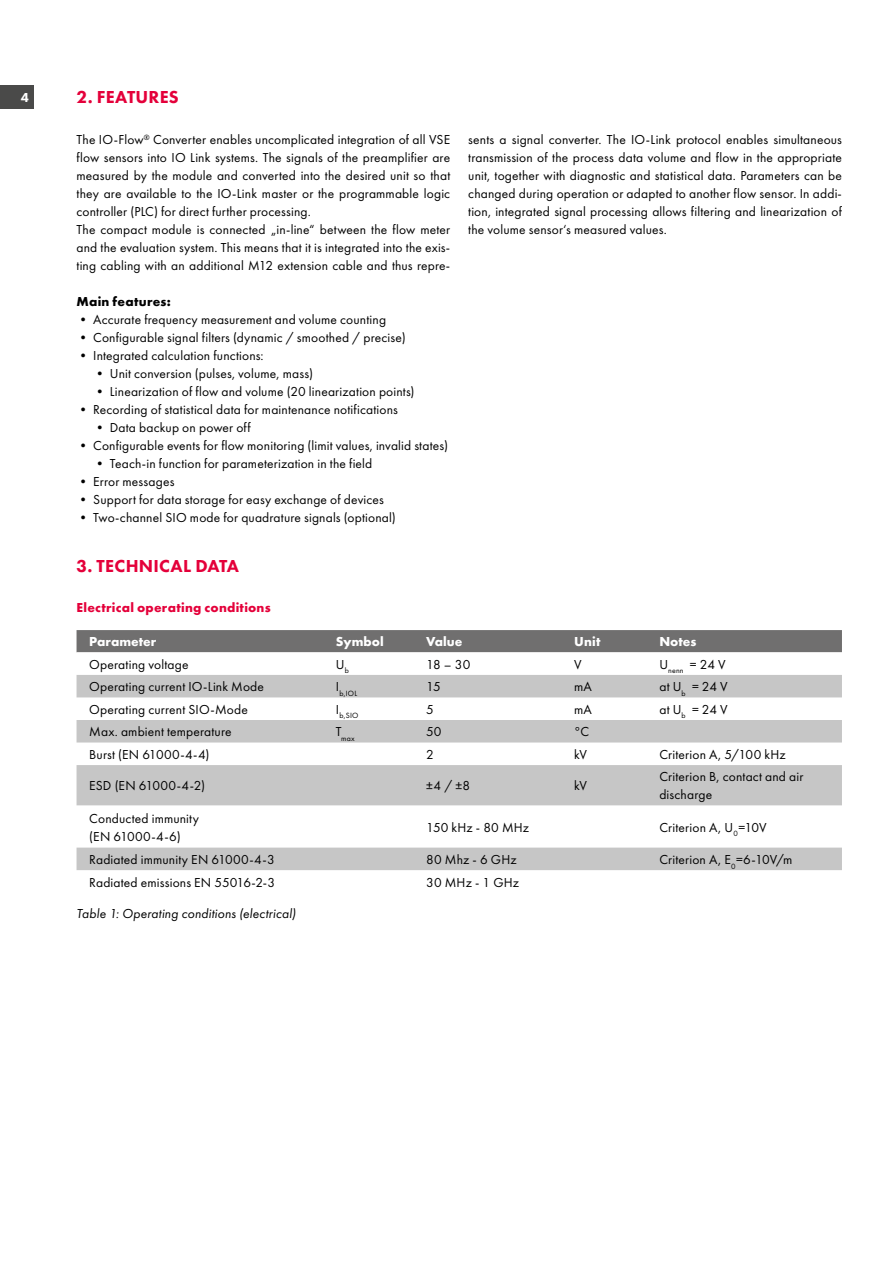
<style>
.page{position:relative;width:893px;height:1263px;background:#fff}
.page>*{position:absolute;margin:0;border:0;box-sizing:border-box;transform-origin:0 0}
.t1{font:800 18px "Futura PT";letter-spacing:.01em;color:#e4003a}
.t2{font:13.5px/18px "Futura PT";letter-spacing:.01em;color:#000}
.t3{font:italic 13.5px "Futura PT";letter-spacing:.01em;color:#000}
.t4{font:700 13.5px "Futura PT";letter-spacing:.015em;color:#e4003a}
.t5{font:700 13.5px "Futura PT";color:#fff}
.t6{font:700 13.5px "Futura PT";letter-spacing:.02em;color:#000}
.t7{font:800 13.5px "Futura PT";color:#fff}
.t8{font:7.8px "Futura PT";letter-spacing:.03em;color:#000}
</style>
<div class="page">
<div style="left:0;top:85px;width:34px;height:24px;background:#4a4a49"></div>
<svg style="left:77px;top:630px;width:765px;height:23px;background:#757474"></svg>
<svg style="left:77px;top:675px;width:765px;height:195px;fill:#c6c6c6"></svg>
<p class="t7" style="left:21px;top:89px;width:10px">4</p>
<h1 class="t1" style="left:77px;top:86px;width:104px">2. FEATURES</h1>
<p class="t2" style="left:77px;top:130px;width:375px">The IO-Flow<sup>®</sup> Converter enables uncomplicated integration of all VSE flow sensors into IO Link systems. The signals of the preamplifier are measured by the module and converted into the desired unit so that they are available to the IO-Link master or the programmable logic controller (PLC) for direct further processing.<br>The compact module is connected „in-line“ between the flow meter and the evaluation system. This means that it is integrated into the exis&shy;ting cabling with an additional M12 extension cable and thus repre-</p>
<p class="t2" style="left:468px;top:130px;width:375px;text-align:justify">sents a signal converter. The IO-Link protocol enables simultaneous transmission of the process data volume and flow in the appropriate unit, together with diagnostic and statistical data. Parameters can be changed during operation or adapted to another flow sensor. In addi&shy;tion, integrated signal processing allows filtering and linearization of the volume sensor‘s measured values.</p>
<p class="t6" style="left:77px;top:293px;width:96px">Main features:</p>
<p class="t2" style="left:77px;top:310px;width:311px">• Accurate frequency measurement and volume counting</p>
<p class="t2" style="left:77px;top:328px;width:331px">• Configurable signal filters (dynamic / smoothed / precise)</p>
<p class="t2" style="left:77px;top:346px;width:189px">• Integrated calculation functions:</p>
<p class="t2" style="left:93px;top:364px;width:221px">• Unit conversion (pulses, volume, mass)</p>
<p class="t2" style="left:93px;top:382px;width:323px">• Linearization of flow and volume (20 linearization points)</p>
<p class="t2" style="left:77px;top:400px;width:323px">• Recording of statistical data for maintenance notifications</p>
<p class="t2" style="left:93px;top:418px;width:159px">• Data backup on power off</p>
<p class="t2" style="left:77px;top:436px;width:373px">• Configurable events for flow monitoring (limit values, invalid states)</p>
<p class="t2" style="left:93px;top:454px;width:281px">• Teach-in function for parameterization in the field</p>
<p class="t2" style="left:77px;top:472px;width:100px">• Error messages</p>
<p class="t2" style="left:77px;top:490px;width:309px">• Support for data storage for easy exchange of devices</p>
<p class="t2" style="left:77px;top:508px;width:321px">• Two-channel SIO mode for quadrature signals (optional)</p>
<h1 class="t1" style="left:77px;top:554px;width:164px">3. TECHNICAL DATA</h1>
<p class="t4" style="left:77px;top:599px;width:196px">Electrical operating conditions</p>
<p class="t5" style="left:89px;top:633px;width:69px">Parameter</p>
<p class="t5" style="left:336px;top:633px;width:49px">Symbol</p>
<p class="t5" style="left:426px;top:633px;width:38px">Value</p>
<p class="t5" style="left:574px;top:633px;width:28px">Unit</p>
<p class="t5" style="left:659px;top:633px;width:39px">Notes</p>
<p class="t2" style="left:89px;top:655px;width:101px">Operating voltage</p>
<p class="t2" style="left:336px;top:655px;width:14px">U<sub>b</sub></p>
<p class="t2" style="left:426px;top:655px;width:46px">18 – 30</p>
<p class="t2" style="left:574px;top:655px;width:9px">V</p>
<p class="t2" style="left:659px;top:655px;width:68px">U<sub>nenn</sub> = 24 V</p>
<p class="t2" style="left:89px;top:678px;width:176px">Operating current IO-Link Mode</p>
<p class="t8" style="left:336px;top:689px;width:23px"><sup>I</sup>b,IOL</p>
<p class="t2" style="left:426px;top:678px;width:16px">15</p>
<p class="t2" style="left:574px;top:678px;width:19px">mA</p>
<p class="t2" style="left:659px;top:678px;width:70px">at U<sub>b</sub> = 24 V</p>
<p class="t2" style="left:89px;top:700px;width:160px">Operating current SIO-Mode</p>
<p class="t8" style="left:336px;top:711px;width:24px"><sup>I</sup>b,SIO</p>
<p class="t2" style="left:426px;top:700px;width:9px">5</p>
<p class="t2" style="left:574px;top:700px;width:19px">mA</p>
<p class="t2" style="left:659px;top:700px;width:70px">at U<sub>b</sub> = 24 V</p>
<p class="t2" style="left:89px;top:723px;width:144px">Max. ambient temperature</p>
<p class="t8" style="left:336px;top:734px;width:20px"><sup>T</sup>max</p>
<p class="t2" style="left:426px;top:723px;width:17px">50</p>
<p class="t2" style="left:574px;top:723px;width:17px">°C</p>
<p class="t2" style="left:89px;top:745px;width:122px">Burst (EN 61000-4-4)</p>
<p class="t2" style="left:426px;top:745px;width:9px">2</p>
<p class="t2" style="left:574px;top:745px;width:15px">kV</p>
<p class="t2" style="left:659px;top:745px;width:128px">Criterion A, 5/100 kHz</p>
<p class="t2" style="left:89px;top:777px;width:117px">ESD (EN 61000-4-2)</p>
<p class="t2" style="left:426px;top:777px;width:45px">±4 / ±8</p>
<p class="t2" style="left:574px;top:777px;width:15px">kV</p>
<p class="t2" style="left:659px;top:768px;width:145px">Criterion B, contact and air discharge</p>
<p class="t2" style="left:89px;top:809px;width:111px">Conducted immunity (EN 61000-4-6)</p>
<p class="t2" style="left:426px;top:818px;width:104px">150 kHz - 80 MHz</p>
<p class="t2" style="left:659px;top:818px;width:109px">Criterion A, U<sub>0</sub>=10V</p>
<p class="t2" style="left:89px;top:850px;width:187px">Radiated immunity EN 61000-4-3</p>
<p class="t2" style="left:426px;top:850px;width:92px">80 Mhz - 6 GHz</p>
<p class="t2" style="left:659px;top:850px;width:135px">Criterion A, E<sub>0</sub>=6-10V/m</p>
<p class="t2" style="left:89px;top:873px;width:187px">Radiated emissions EN 55016-2-3</p>
<p class="t2" style="left:426px;top:873px;width:94px">30 MHz - 1 GHz</p>
<p class="t3" style="left:77px;top:905px;width:221px">Table 1: Operating conditions (electrical)</p>
</div>
